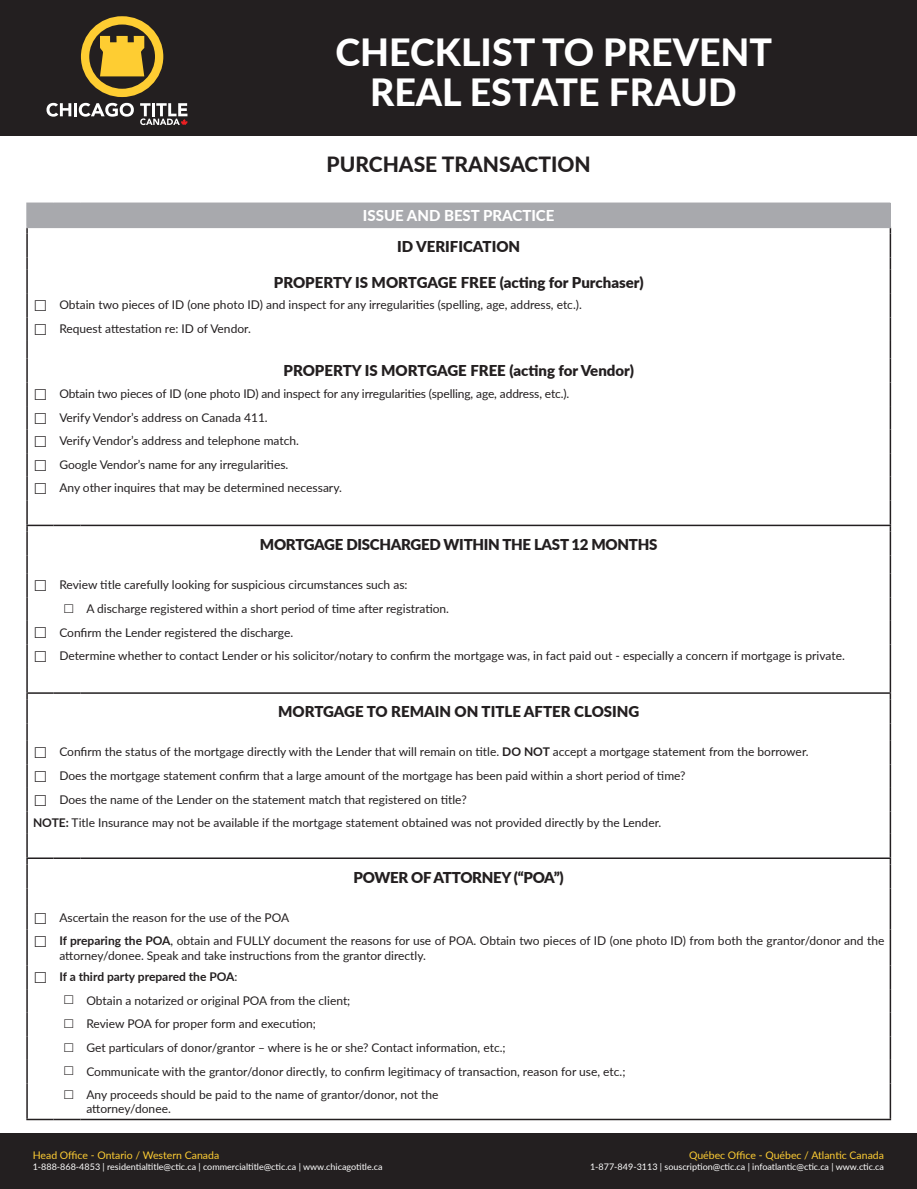
<style>
.page{position:relative;width:917px;height:1189px;background:#fff}
.page>*{position:absolute;margin:0;border:0;box-sizing:border-box;transform-origin:0 0}
.t1{font:800 37.5px/40.5px "Lato";color:#fff;text-align:center}
.t2{font:800 21px "Lato";color:#231f20}
.t3{font:900 15px "Lato";color:#231f20}
.t4{font:900 15px "Lato";letter-spacing:-.02em;color:#231f20}
.t5{font:800 15px "Lato";color:#fff}
.t6{font:12px/14.4px "Lato";color:#231f20}
.t7{font:700 12px "Lato";color:#231f20}
.t8{font:10.5px "Lato";color:#fecd33}
.t9{font:9px "Lato";color:#fff}
.s1{font-weight:700}
.s2{font-weight:400}
</style>
<div class="page">
<div style="left:0;top:0;width:916px;height:135px;background:#231f20"></div>
<svg style="left:100px;top:36px;width:44px;height:40px;background:#e9bc30"></svg>
<div style="left:81px;top:16px;width:82px;height:81px;border:8px solid #fecd32;border-radius:50%"></div>
<svg style="left:46px;top:103px;width:88px;height:14px"></svg>
<svg style="left:140px;top:103px;width:48px;height:22px"></svg>
<div style="left:27px;top:203px;width:863px;height:24px;background:#a8a9ad"></div>
<hr style="left:26px;top:234px;width:2px;height:24px;background:#231f20">
<svg style="left:26px;top:258px;width:2px;height:12px"></svg>
<hr style="left:26px;top:270px;width:2px;height:24px;background:#231f20">
<hr style="left:26px;top:294px;width:2px;height:23px;background:#231f20">
<hr style="left:26px;top:317px;width:2px;height:24px;background:#231f20">
<svg style="left:26px;top:341px;width:2px;height:17px"></svg>
<hr style="left:26px;top:358px;width:2px;height:24px;background:#231f20">
<hr style="left:26px;top:382px;width:2px;height:24px;background:#231f20">
<hr style="left:26px;top:406px;width:2px;height:24px;background:#231f20">
<hr style="left:26px;top:430px;width:2px;height:23px;background:#231f20">
<hr style="left:26px;top:453px;width:2px;height:24px;background:#231f20">
<hr style="left:26px;top:477px;width:2px;height:23px;background:#231f20">
<hr style="left:26px;top:500px;width:2px;height:25px;background:#231f20">
<svg style="left:26px;top:525px;width:54px;height:7px"></svg>
<hr style="left:80px;top:525px;width:810px;height:1px;background:#231f20">
<hr style="left:26px;top:532px;width:2px;height:24px;background:#231f20">
<svg style="left:26px;top:556px;width:2px;height:18px"></svg>
<hr style="left:26px;top:574px;width:2px;height:23px;background:#231f20">
<hr style="left:26px;top:597px;width:2px;height:24px;background:#231f20">
<hr style="left:26px;top:621px;width:2px;height:23px;background:#231f20">
<hr style="left:26px;top:644px;width:2px;height:24px;background:#231f20">
<hr style="left:26px;top:668px;width:2px;height:24px;background:#231f20">
<hr style="left:26px;top:692px;width:27px;height:2px;background:#231f20">
<hr style="left:53px;top:692px;width:27px;height:2px;background:#231f20">
<hr style="left:80px;top:692px;width:810px;height:2px;background:#231f20">
<hr style="left:26px;top:699px;width:2px;height:24px;background:#231f20">
<svg style="left:26px;top:723px;width:2px;height:18px"></svg>
<hr style="left:26px;top:741px;width:2px;height:23px;background:#231f20">
<hr style="left:26px;top:764px;width:2px;height:24px;background:#231f20">
<hr style="left:26px;top:788px;width:2px;height:23px;background:#231f20">
<hr style="left:26px;top:811px;width:2px;height:22px;background:#231f20">
<hr style="left:26px;top:833px;width:2px;height:24px;background:#231f20">
<hr style="left:26px;top:857px;width:27px;height:2px;background:#231f20">
<hr style="left:53px;top:857px;width:27px;height:2px;background:#231f20">
<hr style="left:80px;top:857px;width:810px;height:2px;background:#231f20">
<hr style="left:26px;top:864px;width:2px;height:25px;background:#231f20">
<svg style="left:26px;top:889px;width:2px;height:17px"></svg>
<hr style="left:26px;top:906px;width:2px;height:24px;background:#231f20">
<svg style="left:889px;top:228px;width:1px;height:702px"></svg>
<hr style="left:26px;top:930px;width:2px;height:36px;background:#231f20">
<hr style="left:889px;top:930px;width:1px;height:36px;background:#231f20">
<hr style="left:26px;top:966px;width:2px;height:23px;background:#231f20">
<hr style="left:26px;top:989px;width:2px;height:24px;background:#231f20">
<hr style="left:26px;top:1013px;width:2px;height:23px;background:#231f20">
<hr style="left:26px;top:1036px;width:2px;height:24px;background:#231f20">
<hr style="left:26px;top:1060px;width:2px;height:23px;background:#231f20">
<svg style="left:889px;top:966px;width:1px;height:117px"></svg>
<hr style="left:26px;top:1083px;width:2px;height:36px;background:#231f20">
<hr style="left:889px;top:1083px;width:1px;height:36px;background:#231f20">
<hr style="left:26px;top:204px;width:2px;height:23px;background:#a8a9ad">
<svg style="left:26px;top:227px;width:54px;height:7px"></svg>
<hr style="left:80px;top:227px;width:810px;height:1px;background:#a8a9ad">
<svg style="left:26px;top:1119px;width:54px;height:1px"></svg>
<hr style="left:80px;top:1119px;width:810px;height:1px;background:#231f20">
<div style="left:0;top:1134px;width:916px;height:55px;background:#231f20"></div>
<p class="t1" style="left:335px;top:30px;width:438px">CHECKLIST TO PREVENT<br>REAL ESTATE FRAUD</p>
<p class="t2" style="left:326px;top:149px;width:265px">PURCHASE TRANSACTION</p>
<p class="t5" style="left:363px;top:205px;width:193px">ISSUE AND BEST PRACTICE</p>
<p class="t3" style="left:397px;top:235px;width:125px">ID VERIFICATION</p>
<p class="t3" style="left:274px;top:271px;width:371px">PROPERTY IS MORTGAGE FREE (acting for Purchaser)</p>
<p class="t6" style="left:59px;top:297px;width:524px">Obtain two pieces of ID (one photo ID) and inspect for any irregularities (spelling, age, address, etc.).</p>
<p class="t6" style="left:59px;top:321px;width:193px">Request attestation re: ID of Vendor.</p>
<p class="t3" style="left:283px;top:360px;width:352px">PROPERTY IS MORTGAGE FREE (acting for Vendor)</p>
<p class="t6" style="left:59px;top:386px;width:511px">Obtain two pieces of ID (one photo ID) and inspect for any irregularities (spelling, age, address, etc.).</p>
<p class="t6" style="left:59px;top:410px;width:210px">Verify Vendor’s address on Canada 411.</p>
<p class="t6" style="left:59px;top:433px;width:241px">Verify Vendor’s address and telephone match.</p>
<p class="t6" style="left:59px;top:457px;width:230px">Google Vendor’s name for any irregularities.</p>
<p class="t6" style="left:59px;top:480px;width:284px">Any other inquires that may be determined necessary.</p>
<p class="t4" style="left:260px;top:533px;width:399px">MORTGAGE DISCHARGED WITHIN THE LAST 12 MONTHS</p>
<p class="t6" style="left:59px;top:577px;width:349px">Review title carefully looking for suspicious circumstances such as:</p>
<p class="t6" style="left:86px;top:601px;width:364px">A discharge registered within a short period of time after registration.</p>
<p class="t6" style="left:59px;top:624px;width:235px">Confirm the Lender registered the discharge.</p>
<p class="t6" style="left:59px;top:648px;width:786px">Determine whether to contact Lender or his solicitor/notary to confirm the mortgage was, in fact paid out - especially a concern if mortgage is private.</p>
<p class="t3" style="left:278px;top:701px;width:362px">MORTGAGE TO REMAIN ON TITLE AFTER CLOSING</p>
<p class="t6" style="left:59px;top:744px;width:750px">Confirm the status of the mortgage directly with the Lender that will remain on title. <span class="s1">DO NOT</span> accept a mortgage statement from the borrower.</p>
<p class="t6" style="left:59px;top:768px;width:627px">Does the mortgage statement confirm that a large amount of the mortgage has been paid within a short period of time?</p>
<p class="t6" style="left:59px;top:792px;width:409px">Does the name of the Lender on the statement match that registered on title?</p>
<p class="t6" style="left:33px;top:815px;width:629px"><span class="s1">NOTE:</span> Title Insurance may not be available if the mortgage statement obtained was not provided directly by the Lender.</p>
<p class="t4" style="left:353px;top:866px;width:212px">POWER OF ATTORNEY (“POA”)</p>
<p class="t6" style="left:59px;top:910px;width:231px">Ascertain the reason for the use of the POA</p>
<p class="t6" style="left:59px;top:933px;width:826px"><span class="s1">If preparing the POA</span>, obtain and FULLY document the reasons for use of POA. Obtain two pieces of ID (one photo ID) from both the grantor/donor and the attorney/donee. Speak and take instructions from the grantor directly.</p>
<p class="t7" style="left:59px;top:968px;width:180px">If a third party prepared the POA<span class="s2">:</span></p>
<p class="t6" style="left:86px;top:993px;width:265px">Obtain a notarized or original POA from the client;</p>
<p class="t6" style="left:86px;top:1016px;width:231px">Review POA for proper form and execution;</p>
<p class="t6" style="left:86px;top:1040px;width:420px">Get particulars of donor/grantor – where is he or she? Contact information, etc.;</p>
<p class="t6" style="left:86px;top:1063px;width:540px">Communicate with the grantor/donor directly, to confirm legitimacy of transaction, reason for use, etc.;</p>
<p class="t6" style="left:86px;top:1087px;width:353px">Any proceeds should be paid to the name of grantor/donor, not the</p>
<p class="t6" style="left:86px;top:1101px;width:86px">attorney/donee.</p>
<p class="t8" style="left:33px;top:1148px;width:188px">Head Office - Ontario / Western Canada</p>
<p class="t9" style="left:33px;top:1160px;width:351px">1-888-868-4853 | residentialtitle@ctic.ca | commercialtitle@ctic.ca | www.chicagotitle.ca</p>
<p class="t8" style="left:688px;top:1148px;width:196px">Québec Office - Québec / Atlantic Canada</p>
<p class="t9" style="left:590px;top:1160px;width:295px">1-877-849-3113 | souscription@ctic.ca | infoatlantic@ctic.ca | www.ctic.ca</p>
</div>
